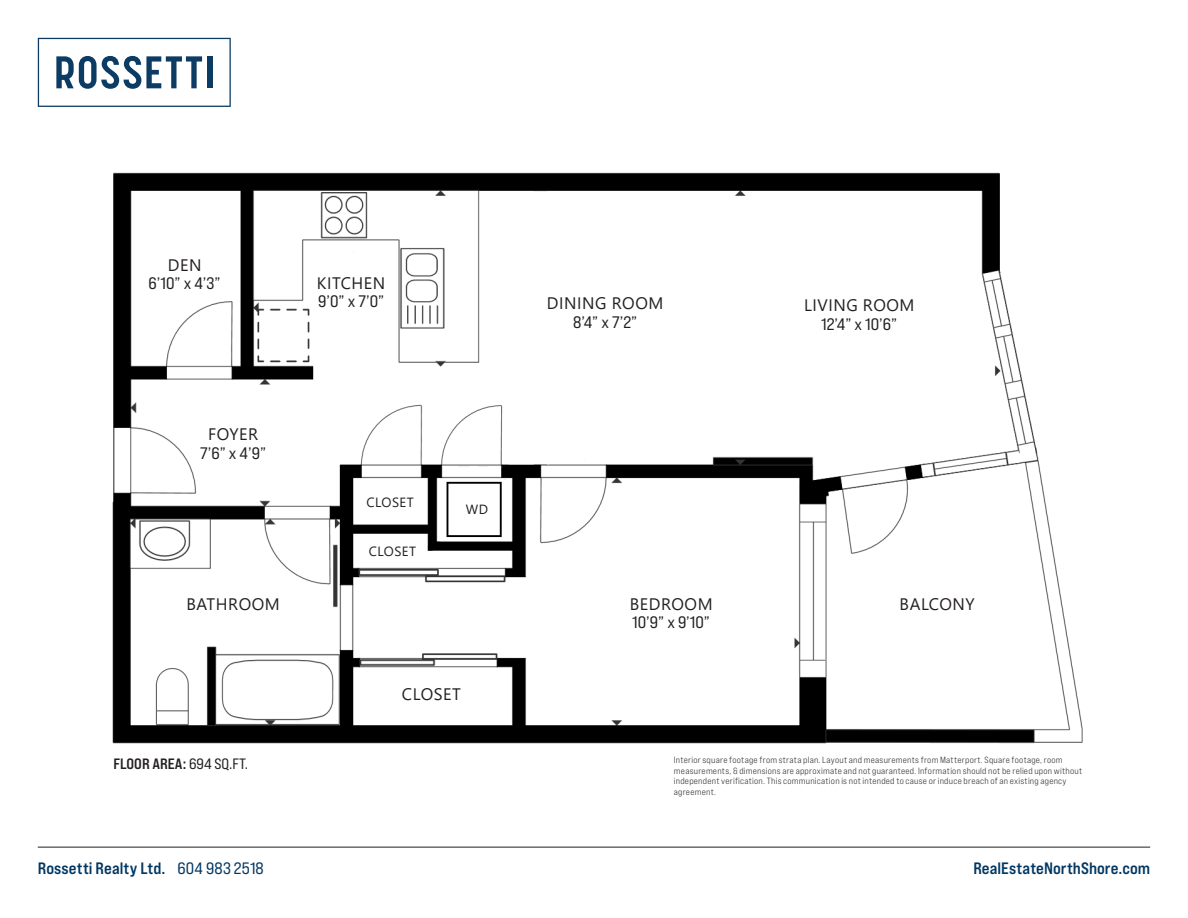
<style>
.page{position:relative;width:1188px;height:918px;background:#fff}
.page>*{position:absolute;margin:0;border:0;box-sizing:border-box;transform-origin:0 0}
.t1{font:16.65px/18.5px "Bebas Neue Pro Exp Rg";color:#231f20;text-align:center}
.t2{font:16.65px/18.5px "Segoe UI";letter-spacing:.035em;color:#231f20;text-align:center}
.Contact_Information{font:16.5px "Bebas Neue Pro Exp Bd";letter-spacing:.005em;color:#003762}
.t3{font:15px "Bebas Neue Pro Exp Bd";color:#231f20}
.t4{font:13.35px "Segoe UI";letter-spacing:.035em;color:#231f20}
.t5{font:9px/10.8px "Bebas Neue Pro Exp Md";letter-spacing:.025em;color:#3e3e3f}
.s1{font-family:"Segoe UI"}
.s2{font-family:"Bebas Neue Pro Exp Rg"}
</style>
<div class="page">
<hr style="left:38px;top:847px;width:1112px;height:1px;background:#231f20">
<svg style="left:38px;top:38px;width:193px;height:69px"></svg>
<div style="left:207px;top:56px;width:5px;height:32px;background:#0c3b63"></div>
<img style="left:112px;top:172px;width:971px;height:572px">
<p class="t1" style="left:149px;top:255px;width:74px"><span class="s1">DEN<br></span>6’10” x 4’3”</p>
<p class="t1" style="left:317px;top:273px;width:70px;text-align:left"><span class="s1">KITCHEN<br></span>9’0” x 7’0”</p>
<p class="t1" style="left:200px;top:425px;width:68px"><span class="s1">FOYER<br></span>7’6” x 4’9”</p>
<p class="t2" style="left:186px;top:593px;width:95px">BATHROOM</p>
<p class="t3" style="left:113px;top:754px;width:136px">FLOOR AREA: <span class="s2">694 SQ.FT.</span></p>
<p class="t4" style="left:367px;top:489px;width:49px">CLOSET</p>
<p class="t4" style="left:369px;top:539px;width:49px">CLOSET</p>
<p class="t4" style="left:466px;top:497px;width:24px">WD</p>
<p class="t2" style="left:402px;top:683px;width:61px">CLOSET</p>
<p class="t2" style="left:547px;top:293px;width:118px">DINING ROOM<br><span class="s2">8’4” x 7’2”</span></p>
<p class="t1" style="left:804px;top:296px;width:112px"><span class="s1">LIVING ROOM<br></span>12’4” x 10’6”</p>
<p class="t1" style="left:630px;top:595px;width:84px;text-align:left"><span class="s1">BEDROOM<br></span>10’9” x 9’10”</p>
<p class="t2" style="left:900px;top:593px;width:77px">BALCONY</p>
<p class="t5" style="left:674px;top:754px;width:390px">Interior square footage from strata plan. Layout and measurements from Matterport. Square footage, room</p>
<p class="t5" style="left:674px;top:765px;width:410px">measurements, &amp; dimensions are approximate and not guaranteed. Information should not be relied upon without independent verification. This communication is not intended to cause or induce breach of an existing agency</p>
<p class="t5" style="left:674px;top:787px;width:44px">agreement.</p>
<p class="Contact_Information" style="left:38px;top:858px;width:228px">Rossetti Realty Ltd. <span class="s2">604 983 2518</span></p>
<p class="Contact_Information" style="left:973px;top:858px;width:178px">RealEstateNorthShore.com</p>
</div>
